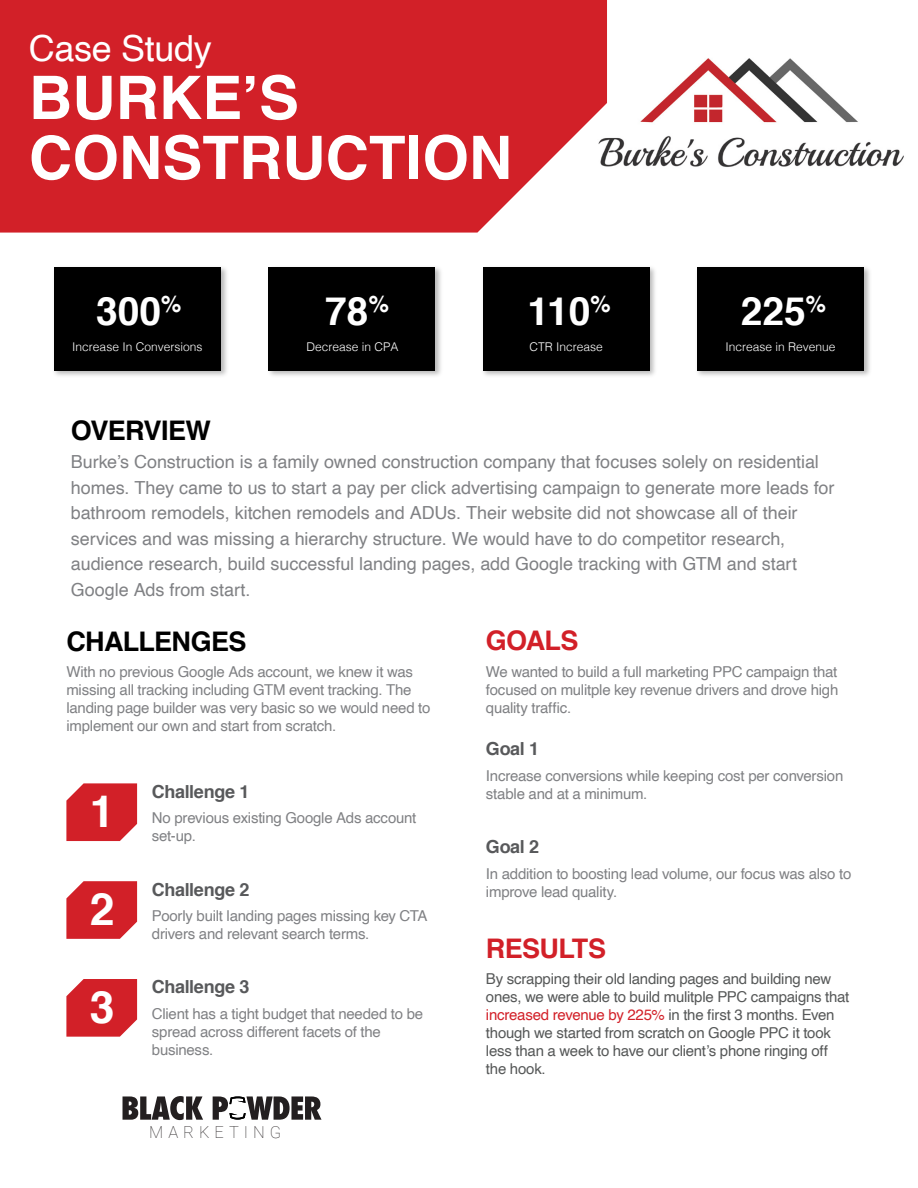
<style>
.page{position:relative;width:918px;height:1188px;background:#fff}
.page>*{position:absolute;margin:0;border:0;box-sizing:border-box;transform-origin:0 0}
.t1{font:700 60px/60px "Helvetica";color:#fff}
.t2{font:700 44.55px "Helvetica";color:#fff}
.t3{font:700 39px "Helvetica";color:#fff}
.t4{font:36px "Helvetica";letter-spacing:-.01em;color:#fff}
.t5{font:700 27px "Helvetica";letter-spacing:-.025em;color:#000}
.t6{font:700 27px "Helvetica";letter-spacing:-.025em;color:#d22028}
.t7{font:18px/25.5px "Helvetica";letter-spacing:-.005em;color:#808184}
.t8{font:700 18px "Helvetica";letter-spacing:-.02em;color:#58595b}
.t9{font:100 16.5px "Roboto";letter-spacing:.3em;color:#231f20}
.t10{font:15px/18px "Helvetica";letter-spacing:-.015em;color:#808184}
.t11{font:15px/18px "Helvetica";letter-spacing:-.015em;color:#565858}
.t12{font:300 12px "Helvetica";color:#fff}
.s1{color:#d22028}
</style>
<div class="page">
<img style="left:607px;top:58px;width:297px;height:109px">
<img style="left:54px;top:370px;width:163px;height:6px">
<img style="left:217px;top:267px;width:215px;height:109px">
<img style="left:432px;top:267px;width:214px;height:109px">
<img style="left:646px;top:267px;width:224px;height:109px">
<div style="left:0;top:0;width:607px;height:233px;background:#d22028"></div>
<svg style="left:66px;top:783px;width:71px;height:58px;background:#d5323a"></svg>
<svg style="left:66px;top:881px;width:71px;height:58px;background:#d53239"></svg>
<svg style="left:66px;top:979px;width:71px;height:58px;background:#d53239"></svg>
<div style="left:54px;top:267px;width:167px;height:103px;background:#000"></div>
<div style="left:268px;top:267px;width:167px;height:103px;background:#000"></div>
<div style="left:483px;top:267px;width:167px;height:103px;background:#000"></div>
<div style="left:697px;top:267px;width:167px;height:103px;background:#000"></div>
<svg style="left:123px;top:1096px;width:80px;height:24px"></svg>
<svg style="left:213px;top:1096px;width:109px;height:24px"></svg>
<h3 class="t4" style="left:29px;top:21px;width:184px">Case Study</h3>
<h1 class="t1" style="left:29px;top:69px;width:485px">BURKE’S<br>CONSTRUCTION</h1>
<h3 class="t3" style="left:96px;top:279px;width:87px">300<sup>%</sup></h3>
<p class="t12" style="left:72px;top:336px;width:132px">Increase In Conversions</p>
<h3 class="t3" style="left:325px;top:279px;width:65px">78<sup>%</sup></h3>
<p class="t12" style="left:307px;top:336px;width:94px">Decrease in CPA</p>
<h3 class="t3" style="left:528px;top:279px;width:85px">110<sup>%</sup></h3>
<p class="t12" style="left:529px;top:336px;width:75px">CTR Increase</p>
<h3 class="t3" style="left:741px;top:279px;width:87px">225<sup>%</sup></h3>
<p class="t12" style="left:725px;top:336px;width:112px">Increase in Revenue</p>
<h3 class="t5" style="left:71px;top:409px;width:142px">OVERVIEW</h3>
<p class="t7" style="left:71px;top:450px;width:765px">Burke’s Construction is a family owned construction company that focuses solely on residential homes. They came to us to start a pay per click advertising campaign to generate more leads for bathroom remodels, kitchen remodels and ADUs. Their website did not showcase all of their services and was missing a hierarchy structure. We would have to do competitor research, audience research, build successful landing pages, add Google tracking with GTM and start Google Ads from start.</p>
<h3 class="t6" style="left:486px;top:619px;width:94px">GOALS</h3>
<p class="t10" style="left:486px;top:663px;width:354px;text-align:justify">We wanted to build a full marketing PPC campaign that focused on mulitple key revenue drivers and drove high quality traffic.</p>
<h3 class="t5" style="left:66px;top:620px;width:181px">CHALLENGES</h3>
<p class="t10" style="left:66px;top:663px;width:366px">With no previous Google Ads account, we knew it was missing all tracking including GTM event tracking. The landing page builder was very basic so we would need to implement our own and start from scratch.</p>
<h2 class="t2" style="left:90px;top:776px;width:26px">1</h2>
<h2 class="t2" style="left:90px;top:873px;width:26px">2</h2>
<h2 class="t2" style="left:90px;top:971px;width:26px">3</h2>
<p class="t8" style="left:152px;top:777px;width:99px">Challenge 1</p>
<p class="t10" style="left:152px;top:809px;width:266px">No previous existing Google Ads account set-up.</p>
<p class="t8" style="left:152px;top:875px;width:99px">Challenge 2</p>
<p class="t10" style="left:152px;top:907px;width:277px">Poorly built landing pages missing key CTA drivers and relevant search terms.</p>
<p class="t8" style="left:152px;top:973px;width:99px">Challenge 3</p>
<p class="t10" style="left:152px;top:1005px;width:273px">Client has a tight budget that needed to be spread across different facets of the business.</p>
<p class="t9" style="left:149px;top:1121px;width:133px">MARKETING</p>
<p class="t8" style="left:486px;top:734px;width:55px">Goal 1</p>
<p class="t10" style="left:486px;top:768px;width:359px">Increase conversions while keeping cost per conversion stable and at a minimum.</p>
<p class="t8" style="left:486px;top:832px;width:55px">Goal 2</p>
<p class="t10" style="left:486px;top:865px;width:367px">In addition to boosting lead volume, our focus was also to improve lead quality.</p>
<h3 class="t6" style="left:486px;top:926px;width:122px">RESULTS</h3>
<p class="t11" style="left:486px;top:970px;width:365px">By scrapping their old landing pages and building new ones, we were able to build mulitple PPC campaigns that <span class="s1">increased revenue by 225%</span> in the first 3 months. Even though we started from scratch on Google PPC it took less than a week to have our client’s phone ringing off the hook.</p>
</div>
